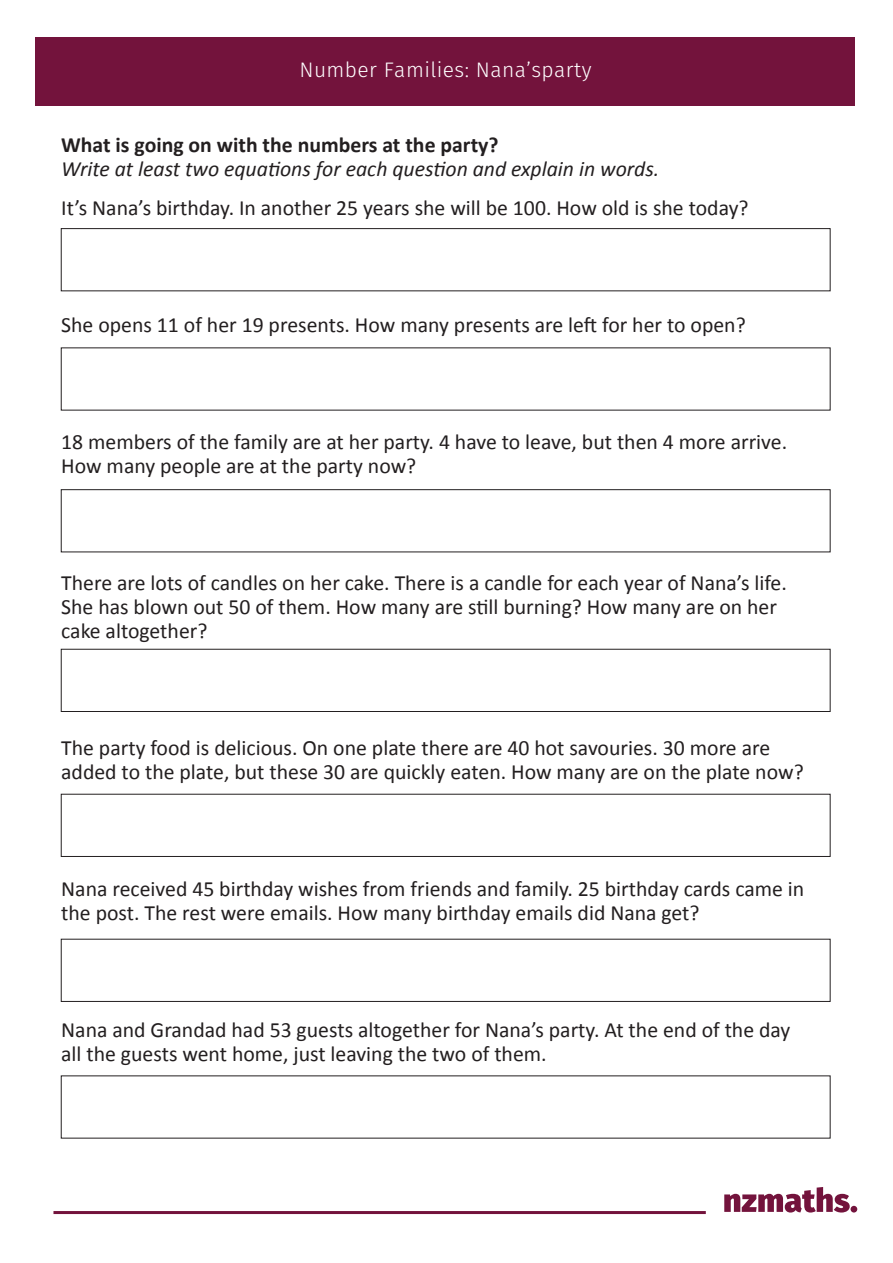
<style>
.page{position:relative;width:893px;height:1263px;background:#fff}
.page>*{position:absolute;margin:0;border:0;box-sizing:border-box;transform-origin:0 0}
.t1{font:21.75px/24px "Calibri";color:#231f20}
.t2{font:italic 21.75px "Calibri";color:#231f20}
.t3{font:700 21.75px "Calibri";color:#231f20}
.t4{font:300 21px "Fira Sans";letter-spacing:.02em;color:#fff}
</style>
<div class="page">
<div style="left:36px;top:37px;width:819px;height:68px;background:#73133c"></div>
<svg style="left:724px;top:1187px;width:126px;height:25px"></svg>
<div style="left:850px;top:1206px;width:7px;height:6px;background:#73133c;border-radius:50%"></div>
<hr style="left:53px;top:1211px;width:653px;height:3px;background:#73133c">
<div style="left:61px;top:228px;width:769px;height:63px;border:1px solid #231f20"></div>
<div style="left:61px;top:489px;width:769px;height:63px;border:1px solid #231f20"></div>
<div style="left:61px;top:649px;width:769px;height:63px;border:1px solid #231f20"></div>
<div style="left:61px;top:794px;width:769px;height:63px;border:1px solid #231f20"></div>
<div style="left:61px;top:939px;width:769px;height:63px;border:1px solid #231f20"></div>
<p class="t4" style="left:299px;top:55px;width:294px">Number Families: Nana’sparty</p>
<p class="t3" style="left:61px;top:131px;width:439px">What is going on with the numbers at the party?</p>
<p class="t2" style="left:61px;top:154px;width:600px">Write at least two equations for each question and explain in words.</p>
<p class="t1" style="left:61px;top:196px;width:689px">It’s Nana’s birthday. In another 25 years she will be 100. How old is she today?</p>
<p class="t1" style="left:61px;top:313px;width:686px">She opens 11 of her 19 presents. How many presents are left for her to open?</p>
<p class="t1" style="left:61px;top:430px;width:727px">18 members of the family are at her party. 4 have to leave, but then 4 more arrive.<br>How many people are at the party now?</p>
<p class="t1" style="left:61px;top:571px;width:727px">There are lots of candles on her cake. There is a candle for each year of Nana’s life.<br>She has blown out 50 of them. How many are still burning? How many are on her cake altogether?</p>
<p class="t1" style="left:61px;top:736px;width:744px">The party food is delicious. On one plate there are 40 hot savouries. 30 more are added to the plate, but these 30 are quickly eaten. How many are on the plate now?</p>
<p class="t1" style="left:61px;top:877px;width:745px">Nana received 45 birthday wishes from friends and family. 25 birthday cards came in the post. The rest were emails. How many birthday emails did Nana get?</p>
<p class="t1" style="left:61px;top:1018px;width:731px">Nana and Grandad had 53 guests altogether for Nana’s party. At the end of the day all the guests went home, just leaving the two of them.</p>
</div>
